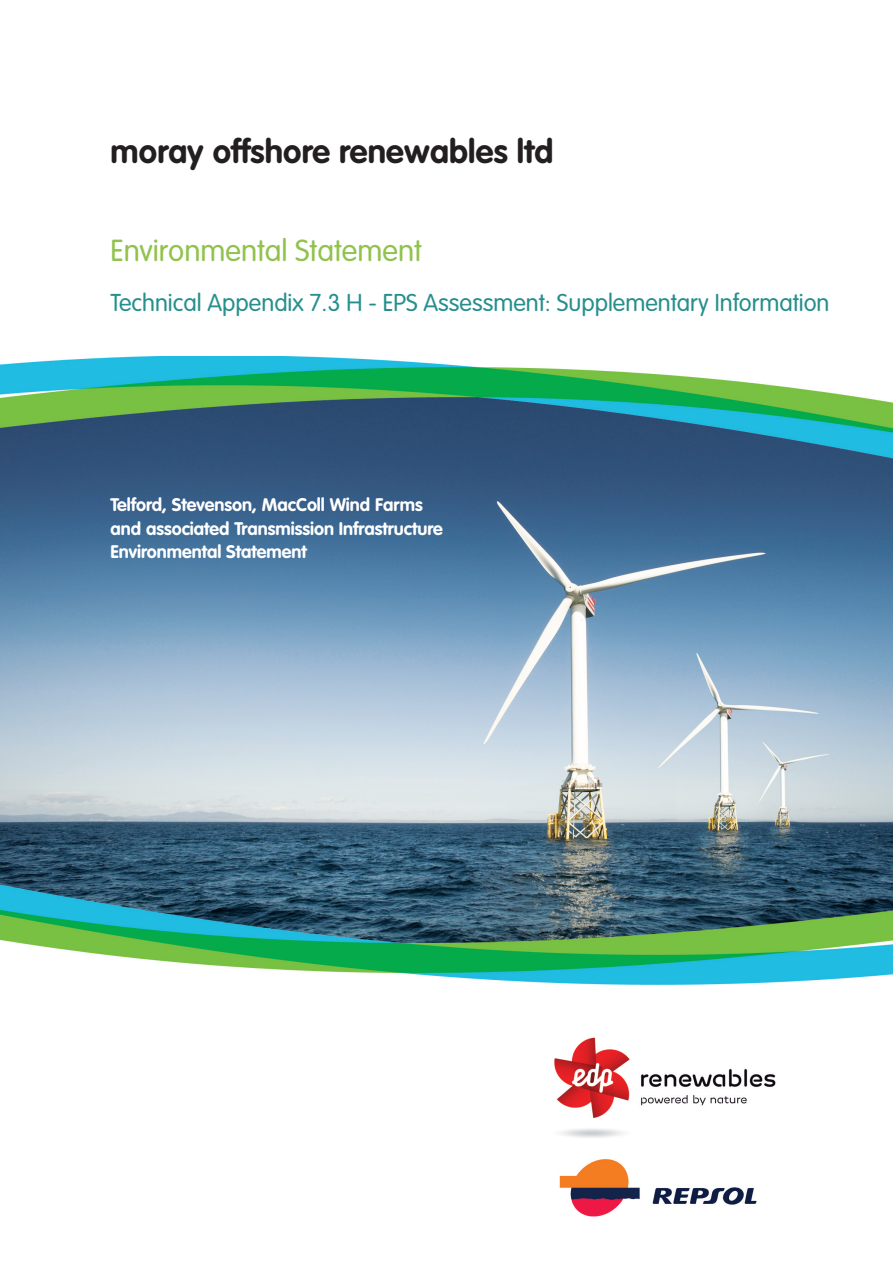
<style>
.page{position:relative;width:893px;height:1263px;background:#fff}
.page>*{position:absolute;margin:0;border:0;box-sizing:border-box;transform-origin:0 0}
.t1{font:700 33px "VAG Rounded";letter-spacing:.005em;color:#231f20}
.t2{font:300 30px "VAG Rounded";color:#91c24d}
.t3{font:300 24px "VAG Rounded";color:#268f8d}
.t4{font:700 18px/23.2px "VAG Rounded";color:#fff}
</style>
<div class="page">
<img style="left:0;top:357px;width:893px;height:628px">
<img style="left:559px;top:1159px;width:198px;height:58px">
<img style="left:554px;top:1037px;width:222px;height:101px">
<h1 class="t1" style="left:111px;top:138px;width:444px">moray offshore renewables ltd</h1>
<h2 class="t2" style="left:111px;top:238px;width:313px">Environmental Statement</h2>
<h3 class="t3" style="left:111px;top:292px;width:720px">Technical Appendix 7.3 H - EPS Assessment: Supplementary Information</h3>
<p class="t4" style="left:111px;top:495px;width:334px">Telford, Stevenson, MacColl Wind Farms and associated Transmission Infrastructure<br>Environmental Statement</p>
</div>
